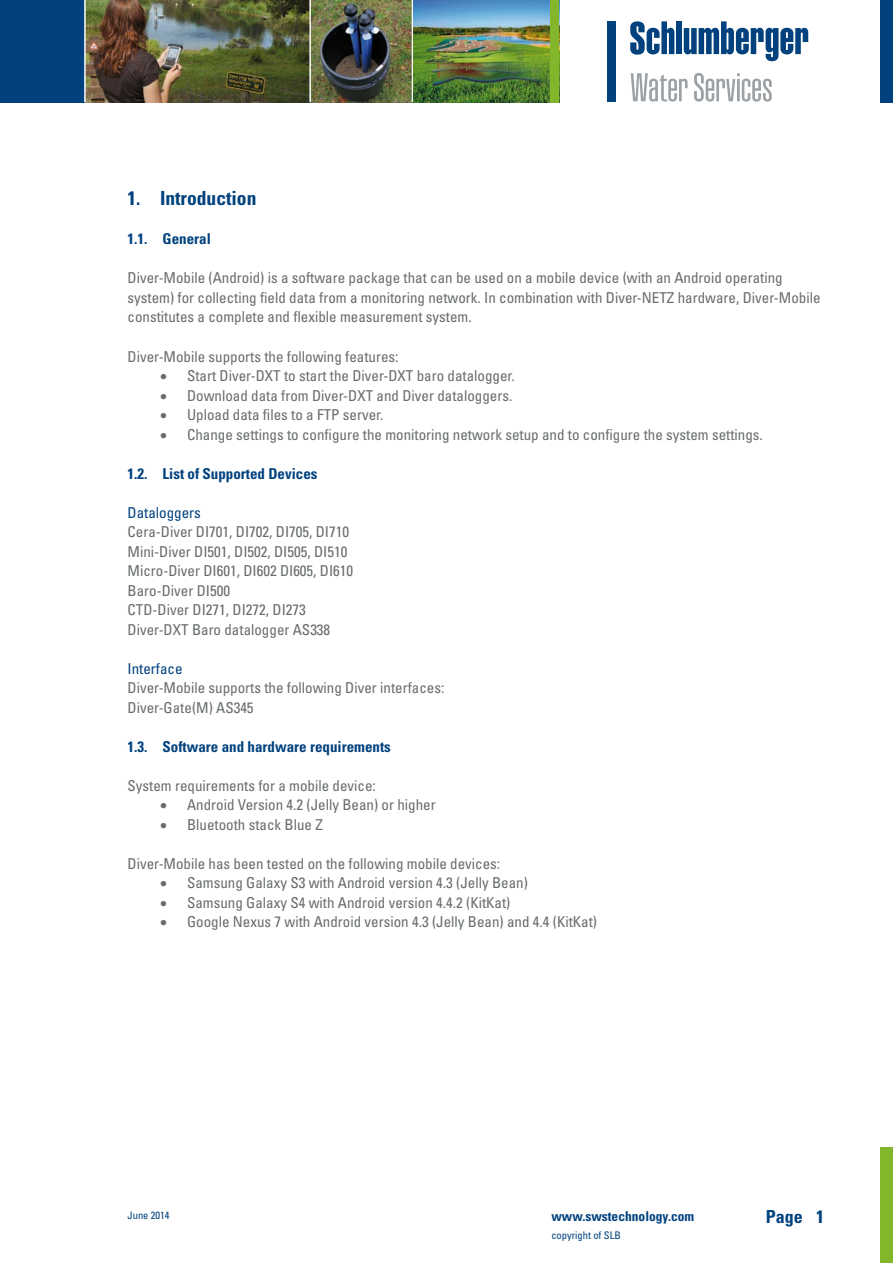
<style>
.page{position:relative;width:893px;height:1263px;background:#fff}
.page>*{position:absolute;margin:0;border:0;box-sizing:border-box;transform-origin:0 0}
.t1{font:700 condensed 19.5px "Univers LT Std";color:#00417e}
.t2{font:700 condensed 18px "Univers LT Std";color:#00417e}
.t3{font:condensed 15px/19.5px "Univers LT Std";color:#686c6d}
.t4{font:700 condensed 15px "Univers LT Std";color:#00417e}
.t5{font:condensed 15px "Univers LT Std";color:#00417e}
.t6{font:700 condensed 13.5px "Univers LT Std";color:#00417e}
.t7{font:condensed 10.5px "Univers LT Std";color:#00417e}
</style>
<div class="page">
<div style="left:880px;top:1147px;width:13px;height:116px;background:#83b62b"></div>
<div style="left:0;top:0;width:85px;height:102px;background:#00417e"></div>
<img style="left:86px;top:0;width:465px;height:102px">
<div style="left:551px;top:0;width:8px;height:102px;background:#83b62b"></div>
<hr style="left:310px;top:0;width:1px;height:102px;background:#fff">
<div style="left:880px;top:0;width:13px;height:102px;background:#00417e"></div>
<hr style="left:412px;top:0;width:1px;height:102px;background:#fff">
<div style="left:676px;top:21px;width:6px;height:33px;background:#00417e"></div>
<svg style="left:684px;top:21px;width:124px;height:40px"></svg>
<svg style="left:630px;top:21px;width:44px;height:34px"></svg>
<svg style="left:631px;top:73px;width:57px;height:29px"></svg>
<svg style="left:694px;top:73px;width:78px;height:29px"></svg>
<div style="left:607px;top:21px;width:9px;height:80px;background:#00417e"></div>
<h1 class="t1" style="left:128px;top:187px;width:130px">1. Introduction</h1>
<p class="t4" style="left:128px;top:230px;width:85px">1.1. General</p>
<p class="t3" style="left:128px;top:268px;width:694px">Diver-Mobile (Android) is a software package that can be used on a mobile device (with an Android operating system) for collecting field data from a monitoring network. In combination with Diver-NETZ hardware, Diver-Mobile constitutes a complete and flexible measurement system.</p>
<p class="t3" style="left:128px;top:346px;width:273px">Diver-Mobile supports the following features:</p>
<p class="t3" style="left:160px;top:366px;width:356px">• Start Diver-DXT to start the Diver-DXT baro datalogger.</p>
<p class="t3" style="left:160px;top:385px;width:354px">• Download data from Diver-DXT and Diver dataloggers.</p>
<p class="t3" style="left:160px;top:405px;width:225px">• Upload data files to a FTP server.</p>
<p class="t3" style="left:160px;top:424px;width:604px">• Change settings to configure the monitoring network setup and to configure the system settings.</p>
<p class="t4" style="left:128px;top:464px;width:191px">1.2. List of Supported Devices</p>
<p class="t5" style="left:128px;top:503px;width:75px">Dataloggers</p>
<p class="t3" style="left:128px;top:522px;width:227px">Cera-Diver DI701, DI702, DI705, DI710<br>Mini-Diver DI501, DI502, DI505, DI510<br>Micro-Diver DI601, DI602 DI605, DI610<br>Baro-Diver DI500<br>CTD-Diver DI271, DI272, DI273<br>Diver-DXT Baro datalogger AS338</p>
<p class="t5" style="left:128px;top:659px;width:57px">Interface</p>
<p class="t3" style="left:128px;top:678px;width:318px">Diver-Mobile supports the following Diver interfaces:<br>Diver-Gate(M) AS345</p>
<p class="t4" style="left:128px;top:737px;width:265px">1.3. Software and hardware requirements</p>
<p class="t3" style="left:128px;top:775px;width:250px">System requirements for a mobile device:</p>
<p class="t3" style="left:160px;top:795px;width:277px">• Android Version 4.2 (Jelly Bean) or higher</p>
<p class="t3" style="left:160px;top:814px;width:164px">• Bluetooth stack Blue Z</p>
<p class="t3" style="left:128px;top:853px;width:374px">Diver-Mobile has been tested on the following mobile devices:</p>
<p class="t3" style="left:160px;top:873px;width:369px">• Samsung Galaxy S3 with Android version 4.3 (Jelly Bean)</p>
<p class="t3" style="left:160px;top:892px;width:352px">• Samsung Galaxy S4 with Android version 4.4.2 (KitKat)</p>
<p class="t3" style="left:160px;top:912px;width:438px">• Google Nexus 7 with Android version 4.3 (Jelly Bean) and 4.4 (KitKat)</p>
<p class="t2" style="left:766px;top:1205px;width:39px">Page</p>
<p class="t7" style="left:128px;top:1208px;width:43px">June 2014</p>
<p class="t6" style="left:551px;top:1207px;width:144px">www.swstechnology.com</p>
<p class="t2" style="left:816px;top:1205px;width:9px">1</p>
<p class="t7" style="left:551px;top:1228px;width:71px">copyright of SLB</p>
</div>
